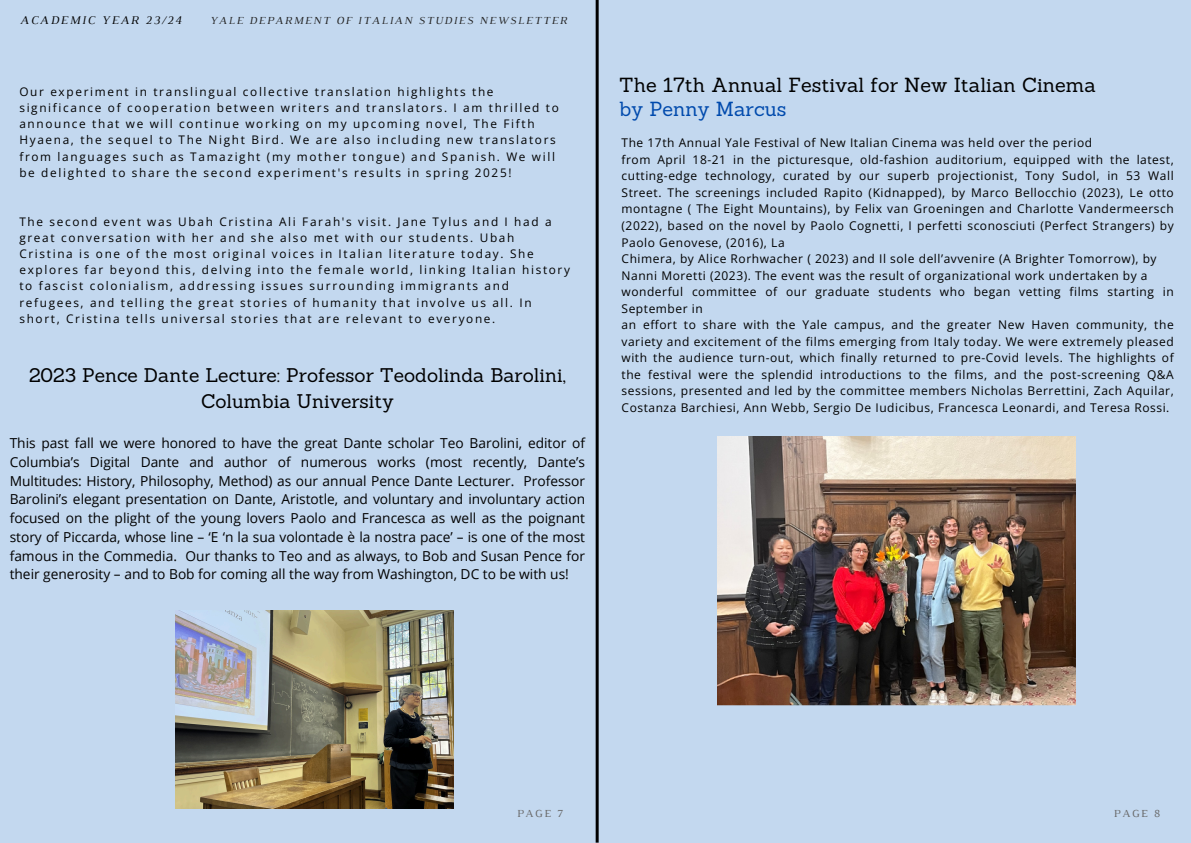
<style>
.page{position:relative;width:1191px;height:843px;background:#fff}
.page>*{position:absolute;margin:0;border:0;box-sizing:border-box;transform-origin:0 0}
.t1{font:19.9px/23.2px "Sanchez";color:#000}
.t2{font:19.2px/26.2px "Sanchez";color:#000;text-align:center}
.t3{font:13.7px/18.8px "Open Sans";color:#000;text-align:justify}
.t4{font:12px/16.5px "Open Sans";letter-spacing:.045em;color:#000;text-align:justify}
.t5{font:italic 12px "Luthier";letter-spacing:.14em;color:#000}
.t6{font:11.8px/16.2px "Open Sans";letter-spacing:.14em;color:#000}
.t7{font:italic 11px "Luthier";letter-spacing:.14em;color:#222}
.t8{font:11px "Luthier";letter-spacing:.14em;color:#666}
.s1{color:#004aad}
</style>
<div class="page">
<div style="left:0;top:0;width:1190px;height:842px;background:#c3d8ef"></div>
<hr style="left:595px;top:0;width:3px;height:842px;background:#000">
<img style="left:717px;top:436px;width:358px;height:269px">
<img style="left:175px;top:610px;width:278px;height:198px">
<p class="t5" style="left:20px;top:16px;width:163px">ACADEMIC YEAR 23/24</p>
<p class="t7" style="left:210px;top:16px;width:358px">YALE DEPARMENT OF ITALIAN STUDIES NEWSLETTER</p>
<p class="t6" style="left:19px;top:83px;width:541px">Our experiment in translingual collective translation highlights the significance of cooperation between writers and translators. I am thrilled to announce that we will continue working on my upcoming novel, The Fifth Hyaena, the sequel to The Night Bird. We are also including new translators from languages such as Tamazight (my mother tongue) and Spanish. We will be delighted to share the second experiment's results in spring 2025!</p>
<p class="t6" style="left:19px;top:213px;width:552px">The second event was Ubah Cristina Ali Farah's visit. Jane Tylus and I had a great conversation with her and she also met with our students. Ubah Cristina is one of the most original voices in Italian literature today. She explores far beyond this, delving into the female world, linking Italian history to fascist colonialism, addressing issues surrounding immigrants and refugees, and telling the great stories of humanity that involve us all. In short, Cristina tells universal stories that are relevant to everyone.</p>
<p class="t2" style="left:29px;top:362px;width:538px">2023 Pence Dante Lecture: Professor Teodolinda Barolini,<br>Columbia University</p>
<h3 class="t3" style="left:10px;top:433px;width:577px">This past fall we were honored to have the great Dante scholar Teo Barolini, editor of Columbia’s Digital Dante and author of numerous works (most recently, Dante’s Multitudes: History, Philosophy, Method) as our annual Pence Dante Lecturer. Professor Barolini’s elegant presentation on Dante, Aristotle, and voluntary and involuntary action focused on the plight of the young lovers Paolo and Francesca as well as the poignant story of Piccarda, whose line – ‘E ‘n la sua volontade è la nostra pace’ – is one of the most famous in the Commedia. Our thanks to Teo and as always, to Bob and Susan Pence for their generosity – and to Bob for coming all the way from Washington, DC to be with us!</h3>
<h2 class="t1" style="left:619px;top:74px;width:478px">The 17th Annual Festival for New Italian Cinema <span class="s1">by Penny Marcus</span></h2>
<p class="t4" style="left:621px;top:134px;width:472px">The 17th Annual Yale Festival of New Italian Cinema was held over the period</p>
<h3 class="t4" style="left:621px;top:151px;width:553px">from April 18-21 in the picturesque, old-fashion auditorium, equipped with the latest, cutting-edge technology, curated by our superb projectionist, Tony Sudol, in 53 Wall Street. The screenings included Rapito (Kidnapped), by Marco Bellocchio (2023), Le otto montagne ( The Eight Mountains), by Felix van Groeningen and Charlotte Vandermeersch (2022), based on the novel by Paolo Cognetti, I perfetti sconosciuti (Perfect Strangers) by Paolo Genovese, (2016), La</h3>
<h1 class="t4" style="left:621px;top:250px;width:536px">Chimera, by Alice Rorhwacher ( 2023) and Il sole dell’avvenire (A Brighter Tomorrow), by</h1>
<p class="t4" style="left:621px;top:266px;width:527px">Nanni Moretti (2023). The event was the result of organizational work undertaken by a</p>
<p class="t4" style="left:621px;top:283px;width:553px">wonderful committee of our graduate students who began vetting films starting in<br>September in</p>
<p class="t4" style="left:621px;top:316px;width:553px">an effort to share with the Yale campus, and the greater New Haven community, the variety and excitement of the films emerging from Italy today. We were extremely pleased with the audience turn-out, which finally returned to pre-Covid levels. The highlights of the festival were the splendid introductions to the films, and the post-screening Q&amp;A sessions, presented and led by the committee members Nicholas Berrettini, Zach Aquilar, Costanza Barchiesi, Ann Webb, Sergio De Iudicibus, Francesca Leonardi, and Teresa Rossi.</p>
<p class="t8" style="left:517px;top:809px;width:48px">PAGE 7</p>
<h1 class="t8" style="left:1113px;top:809px;width:48px">PAGE 8</h1>
</div>
